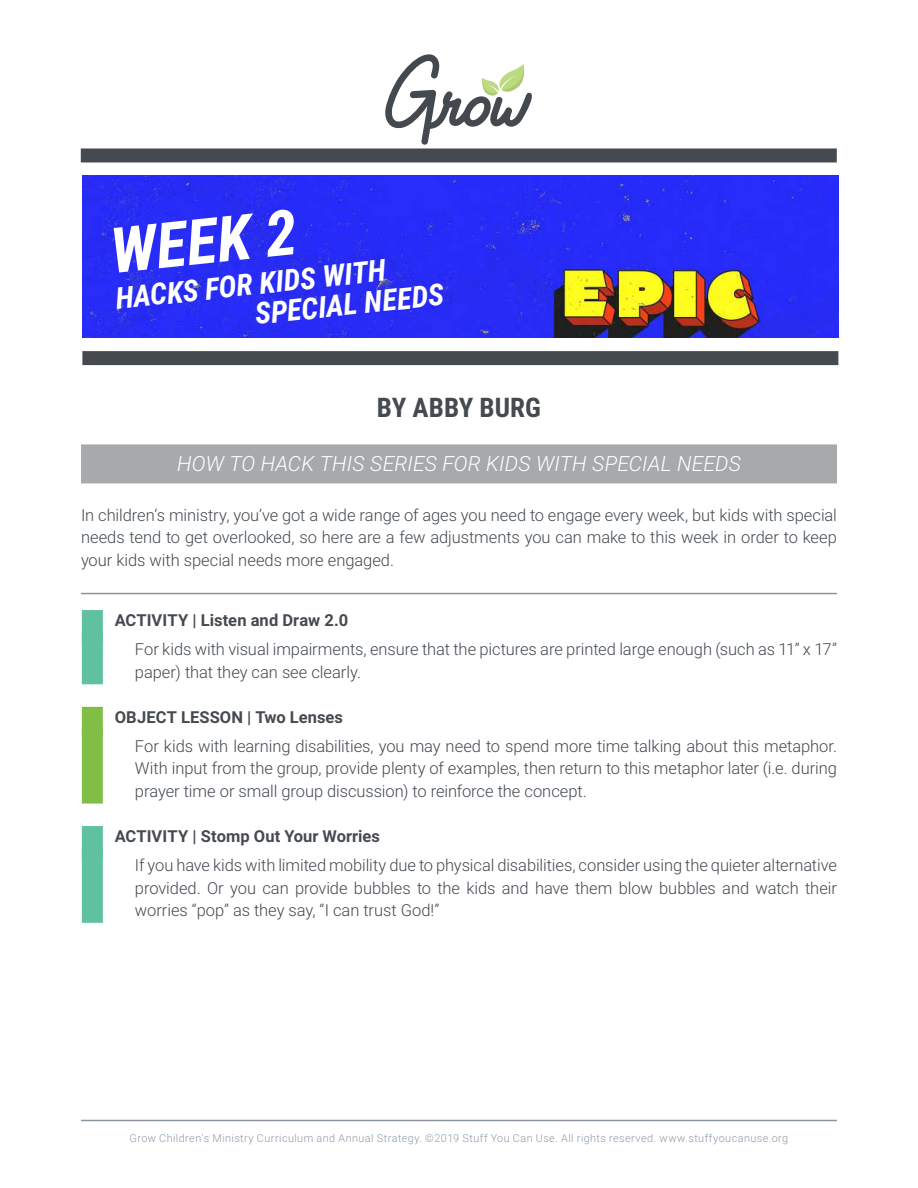
<style>
.page{position:relative;width:918px;height:1188px;background:#fff}
.page>*{position:absolute;margin:0;border:0;box-sizing:border-box;transform-origin:0 0}
.t1{font:italic 700 63px "Roboto Condensed";color:#fff}
.t2{font:italic 700 30px/30px "Roboto Condensed";color:#fff}
.t3{font:700 27px "Roboto Condensed";color:#454a51}
.t4{font:italic 300 21px "Roboto";letter-spacing:.005em;color:#fff}
.t5{font:300 16.5px/22.5px "Roboto";letter-spacing:-.005em;color:#424950;text-align:justify}
.t6{font:300 16.5px/22.5px "Roboto";color:#42494f;text-align:justify}
.t7{font:700 16.5px "Roboto";letter-spacing:.005em;color:#454a50}
.t8{font:300 10.8px "Roboto";letter-spacing:.04em;color:#8e99a5}
</style>
<div class="page">
<div style="left:81px;top:148px;width:756px;height:14px;background:#454a50"></div>
<svg style="left:385px;top:54px;width:147px;height:91px"></svg>
<img style="left:82px;top:176px;width:756px;height:162px">
<div style="left:82px;top:351px;width:756px;height:14px;background:#454a50"></div>
<hr style="left:81px;top:1120px;width:756px;height:1px;background:#8c949d">
<div style="left:81px;top:444px;width:756px;height:39px;background:#a7a9ab"></div>
<hr style="left:81px;top:593px;width:756px;height:1px;background:#8c949d">
<div style="left:82px;top:610px;width:21px;height:33px;background:#5fc19f"></div>
<div style="left:82px;top:633px;width:21px;height:51px;background:#5fc19f"></div>
<div style="left:82px;top:707px;width:21px;height:29px;background:#80be46"></div>
<div style="left:82px;top:729px;width:21px;height:75px;background:#80be46"></div>
<div style="left:82px;top:826px;width:21px;height:33px;background:#5fc19f"></div>
<div style="left:82px;top:849px;width:21px;height:74px;background:#5fc19f"></div>
<h1 class="t1" style="left:107px;top:215px;width:188px;rotate:-6deg">WEEK 2</h1>
<h2 class="t2" style="left:250px;top:269px;width:191px;text-indent:-137px;rotate:-6deg">HACKS FOR KIDS WITH<br>SPECIAL NEEDS</h2>
<h3 class="t3" style="left:377px;top:398px;width:166px">BY ABBY BURG</h3>
<p class="t4" style="left:177px;top:455px;width:565px">HOW TO HACK THIS SERIES FOR KIDS WITH SPECIAL NEEDS</p>
<p class="t6" style="left:81px;top:505px;width:757px">In children’s ministry, you’ve got a wide range of ages you need to engage every week, but kids with special needs tend to get overlooked, so here are a few adjustments you can make to this week in order to keep your kids with special needs more engaged.</p>
<p class="t7" style="left:115px;top:613px;width:235px">ACTIVITY | Listen and Draw 2.0</p>
<p class="t5" style="left:135px;top:639px;width:703px">For kids with visual impairments, ensure that the pictures are printed large enough (such as 11” x 17” paper) that they can see clearly.</p>
<p class="t7" style="left:115px;top:710px;width:230px">OBJECT LESSON | Two Lenses</p>
<p class="t5" style="left:135px;top:736px;width:704px">For kids with learning disabilities, you may need to spend more time talking about this metaphor.<br>With input from the group, provide plenty of examples, then return to this metaphor later (i.e. during prayer time or small group discussion) to reinforce the concept.</p>
<p class="t7" style="left:115px;top:829px;width:267px">ACTIVITY | Stomp Out Your Worries</p>
<p class="t5" style="left:135px;top:855px;width:703px">If you have kids with limited mobility due to physical disabilities, consider using the quieter alternative provided. Or you can provide bubbles to the kids and have them blow bubbles and watch their worries “pop” as they say, “I can trust God!”</p>
<p class="t8" style="left:130px;top:1134px;width:660px">Grow Children's Ministry Curriculum and Annual Strategy. ©2019 Stuff You Can Use. All rights reserved. www.stuffyoucanuse.org</p>
</div>
